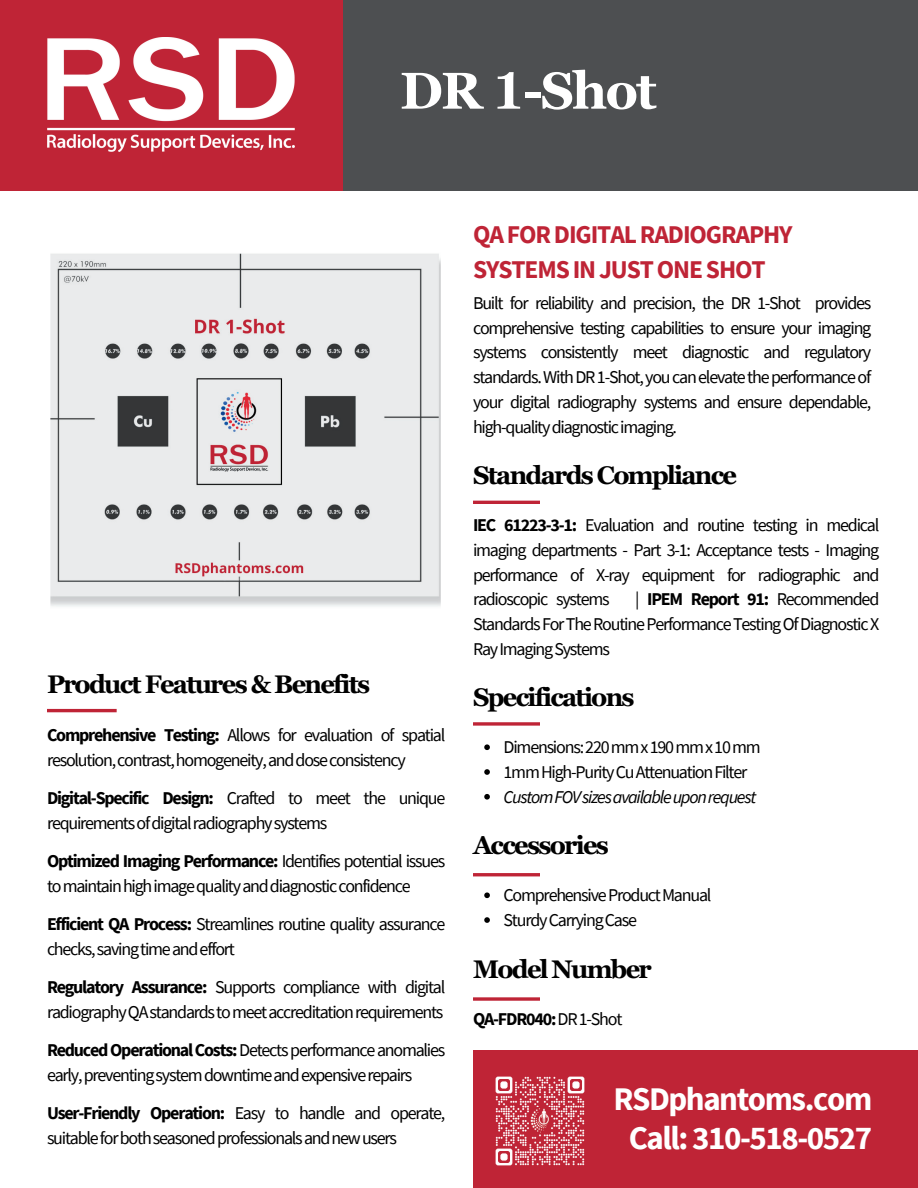
<style>
.page{position:relative;width:918px;height:1188px;background:#fff}
.page>*{position:absolute;margin:0;border:0;box-sizing:border-box;transform-origin:0 0}
.t1{font:700 51.6px "Georgia Pro";letter-spacing:-.04em;color:#fff}
.t2{font:700 33px/39.3px "Source Sans Pro";letter-spacing:-.045em;color:#fff;text-align:center}
.t3{font:700 25.5px "Georgia Pro";letter-spacing:-.07em;color:#000}
.t4{font:700 25.5px/34.8px "Source Sans Pro";letter-spacing:-.045em;color:#bf2436}
.t5{font:18px/24.8px "Source Sans Pro";letter-spacing:-.07em;color:#000}
.t6{font:italic 18px "Source Sans Pro";letter-spacing:-.07em;color:#000}
.t7{font:700 18px "Source Sans Pro";letter-spacing:-.07em;color:#000}
.s1{font-weight:700}
.s2{font-weight:400}
</style>
<div class="page">
<svg style="left:50px;top:253px;width:391px;height:354px;background:#dddcdd"></svg>
<svg style="left:484px;top:744px;width:6px;height:6px"></svg>
<svg style="left:484px;top:769px;width:6px;height:6px"></svg>
<svg style="left:484px;top:794px;width:6px;height:6px"></svg>
<svg style="left:473px;top:722px;width:67px;height:4px"></svg>
<svg style="left:473px;top:997px;width:67px;height:4px"></svg>
<div style="left:0;top:0;width:918px;height:191px;background:#4d4f51"></div>
<div style="left:0;top:0;width:343px;height:191px;background:#bf2436"></div>
<img style="left:47px;top:37px;width:248px;height:115px">
<div style="left:473px;top:1050px;width:445px;height:138px;background:#bf2436"></div>
<img style="left:495px;top:1076px;width:90px;height:90px">
<hr style="left:473px;top:501px;width:67px;height:3px;background:#bf2436">
<svg style="left:484px;top:892px;width:6px;height:6px"></svg>
<svg style="left:484px;top:917px;width:6px;height:6px"></svg>
<hr style="left:473px;top:873px;width:67px;height:3px;background:#bf2436">
<hr style="left:47px;top:709px;width:70px;height:3px;background:#bf2436">
<img style="left:529px;top:1108px;width:21px;height:26px">
<h1 class="t1" style="left:400px;top:61px;width:258px">DR 1-Shot</h1>
<h3 class="t4" style="left:473px;top:217px;width:321px">QA FOR DIGITAL RADIOGRAPHY<br>SYSTEMS IN JUST ONE SHOT</h3>
<p class="t5" style="left:473px;top:290px;width:400px;text-align:justify">Built for reliability and precision, the DR 1-Shot provides comprehensive testing capabilities to ensure your imaging systems consistently meet diagnostic and regulatory standards. With DR 1-Shot, you can elevate the performance of your digital radiography systems and ensure dependable, high-quality diagnostic imaging.</p>
<h3 class="t3" style="left:47px;top:669px;width:325px">Product Features &amp; Benefits</h3>
<p class="t5" style="left:47px;top:723px;width:400px"><span class="s1">Comprehensive Testing:</span> Allows for evaluation of spatial resolution, contrast, homogeneity, and dose consistency</p>
<p class="t5" style="left:47px;top:786px;width:400px"><span class="s1">Digital-Specific Design:</span> Crafted to meet the unique requirements of digital radiography systems</p>
<p class="t5" style="left:47px;top:849px;width:400px"><span class="s1">Optimized Imaging Performance:</span> Identifies potential issues to maintain high image quality and diagnostic confidence</p>
<p class="t5" style="left:47px;top:912px;width:400px"><span class="s1">Efficient QA Process:</span> Streamlines routine quality assurance checks, saving time and effort</p>
<p class="t5" style="left:47px;top:975px;width:400px"><span class="s1">Regulatory Assurance:</span> Supports compliance with digital radiography QA standards to meet accreditation requirements</p>
<p class="t5" style="left:47px;top:1038px;width:400px"><span class="s1">Reduced Operational Costs:</span> Detects performance anomalies early, preventing system downtime and expensive repairs</p>
<p class="t5" style="left:47px;top:1101px;width:400px"><span class="s1">User-Friendly Operation:</span> Easy to handle and operate, suitable for both seasoned professionals and new users</p>
<h3 class="t3" style="left:473px;top:460px;width:266px">Standards Compliance</h3>
<p class="t5" style="left:473px;top:513px;width:408px;text-align:justify"><span class="s1">IEC 61223-3-1:</span> Evaluation and routine testing in medical imaging departments - Part 3-1: Acceptance tests - Imaging performance of X-ray equipment for radiographic and radioscopic systems</p>
<p class="t5" style="left:473px;top:587px;width:408px;text-align:justify;text-indent:162px">| <span class="s1">IPEM Report 91:</span> Recommended Standards For The Routine Performance Testing Of Diagnostic X Ray Imaging Systems</p>
<h3 class="t3" style="left:473px;top:683px;width:163px">Specifications</h3>
<p class="t5" style="left:504px;top:735px;width:259px">Dimensions: 220 mm x 190 mm x 10 mm<br>1mm High-Purity Cu Attenuation Filter</p>
<p class="t6" style="left:504px;top:786px;width:254px">Custom FOV sizes available upon request</p>
<h3 class="t3" style="left:473px;top:831px;width:137px">Accessories</h3>
<p class="t5" style="left:504px;top:883px;width:209px">Comprehensive Product Manual<br>Sturdy Carrying Case</p>
<h3 class="t3" style="left:473px;top:954px;width:180px">Model Number</h3>
<p class="t7" style="left:473px;top:1007px;width:151px">QA-FDR040: <span class="s2">DR 1-Shot</span></p>
<h2 class="t2" style="left:613px;top:1079px;width:260px">RSDphantoms.com<br>Call: 310-518-0527</h2>
</div>
